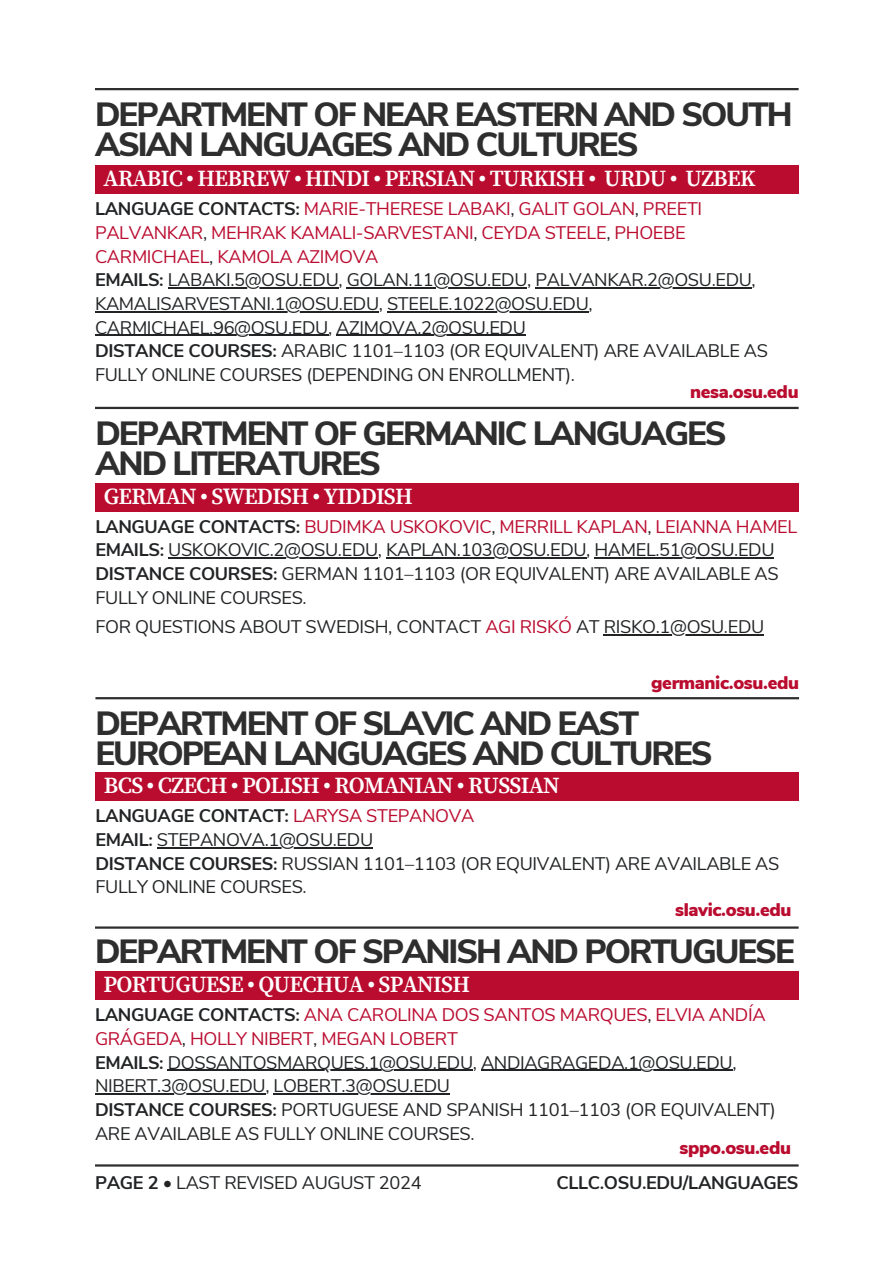
<style>
.page{position:relative;width:894px;height:1264px;background:#fff}
.page>*{position:absolute;margin:0;border:0;box-sizing:border-box;transform-origin:0 0}
.t1{font:800 33.45px/30.3px "Buckeye Sans 2";letter-spacing:-.06em;color:#2e2e2e}
.t2{font:600 22.65px "Buckeye Serif 2";letter-spacing:-.03em;color:#fff}
.t3{font:18.15px/23.7px "Buckeye Sans 2";letter-spacing:-.02em;color:#212325}
.t4{font:18.15px/23.7px "Buckeye Sans 2";letter-spacing:-.02em;color:#ba0c2f}
.t5{font:700 18.15px/23.7px "Buckeye Sans 2";letter-spacing:-.02em;color:#212325}
.t6{font:900 18.15px "Buckeye Sans 2";letter-spacing:-.02em;color:#ba0c2f}
.s1{font-weight:700;color:#212325}
.s2{color:#212325}
.s3{font-weight:700}
.s4{color:#ba0c2f}
.s5{font-weight:400;color:#ba0c2f}
.s6{font-weight:400}
</style>
<div class="page">
<hr style="left:95px;top:88px;width:703px;height:2px;background:#2e2e2e">
<hr style="left:95px;top:407px;width:703px;height:2px;background:#2e2e2e">
<hr style="left:95px;top:697px;width:703px;height:2px;background:#2e2e2e">
<hr style="left:95px;top:1164px;width:703px;height:2px;background:#2e2e2e">
<div style="left:95px;top:772px;width:703px;height:28px;background:#ba0c2f"></div>
<hr style="left:157px;top:847px;width:216px;height:1px;background:#212325">
<div style="left:95px;top:165px;width:703px;height:28px;background:#ba0c2f"></div>
<hr style="left:168px;top:287px;width:170px;height:1px;background:#212325">
<hr style="left:346px;top:287px;width:181px;height:1px;background:#212325">
<hr style="left:535px;top:287px;width:216px;height:1px;background:#212325">
<hr style="left:95px;top:311px;width:284px;height:1px;background:#212325">
<hr style="left:387px;top:311px;width:201px;height:1px;background:#212325">
<hr style="left:95px;top:335px;width:233px;height:1px;background:#212325">
<hr style="left:336px;top:335px;width:189px;height:1px;background:#212325">
<div style="left:95px;top:483px;width:703px;height:28px;background:#ba0c2f"></div>
<hr style="left:168px;top:557px;width:210px;height:2px;background:#212325">
<hr style="left:386px;top:557px;width:200px;height:2px;background:#212325">
<hr style="left:594px;top:557px;width:180px;height:2px;background:#212325">
<hr style="left:603px;top:634px;width:160px;height:1px;background:#212325">
<hr style="left:95px;top:926px;width:703px;height:2px;background:#2e2e2e">
<div style="left:95px;top:971px;width:703px;height:28px;background:#ba0c2f"></div>
<hr style="left:168px;top:1069px;width:304px;height:1px;background:#212325">
<hr style="left:481px;top:1069px;width:251px;height:1px;background:#212325">
<hr style="left:95px;top:1093px;width:170px;height:1px;background:#212325">
<hr style="left:273px;top:1093px;width:176px;height:1px;background:#212325">
<h2 class="t1" style="left:95px;top:99px;width:699px">DEPARTMENT OF NEAR EASTERN AND SOUTH<br>ASIAN LANGUAGES AND CULTURES</h2>
<h4 class="t2" style="left:103px;top:164px;width:653px">ARABIC • HEBREW • HINDI • PERSIAN • TURKISH • URDU • UZBEK</h4>
<h4 class="t4" style="left:95px;top:197px;width:662px"><span class="s1">LANGUAGE CONTACTS:</span> MARIE-THERESE LABAKI<span class="s2">,</span> GALIT GOLAN<span class="s2">,</span> PREETI PALVANKAR<span class="s2">,</span> MEHRAK KAMALI-SARVESTANI<span class="s2">,</span> CEYDA STEELE<span class="s2">,</span> PHOEBE CARMICHAEL<span class="s2">,</span> KAMOLA AZIMOVA<br><span class="s1">EMAILS:</span> <span class="s2">LABAKI.5@OSU.EDU, GOLAN.11@OSU.EDU, PALVANKAR.2@OSU.EDU,</span></h4>
<h2 class="t3" style="left:95px;top:292px;width:499px">KAMALISARVESTANI.1@OSU.EDU, STEELE.1022@OSU.EDU,</h2>
<p class="t3" style="left:95px;top:315px;width:432px">CARMICHAEL.96@OSU.EDU, AZIMOVA.2@OSU.EDU</p>
<h1 class="t3" style="left:95px;top:339px;width:674px"><span class="s3">DISTANCE COURSES:</span> ARABIC 1101–1103 (OR EQUIVALENT) ARE AVAILABLE AS<br>FULLY ONLINE COURSES (DEPENDING ON ENROLLMENT).</h1>
<h2 class="t6" style="left:689px;top:379px;width:110px">nesa.osu.edu</h2>
<p class="t1" style="left:95px;top:418px;width:632px">DEPARTMENT OF GERMANIC LANGUAGES<br>AND LITERATURES</p>
<p class="t2" style="left:104px;top:482px;width:310px">GERMAN • SWEDISH • YIDDISH</p>
<h4 class="t3" style="left:95px;top:514px;width:703px"><span class="s3">LANGUAGE CONTACTS:</span> <span class="s4">BUDIMKA USKOKOVIC</span>, <span class="s4">MERRILL KAPLAN</span>, <span class="s4">LEIANNA HAMEL </span><span class="s3">EMAILS:</span> USKOKOVIC.2@OSU.EDU, KAPLAN.103@OSU.EDU, HAMEL.51@OSU.EDU <span class="s3">DISTANCE COURSES:</span> GERMAN 1101–1103 (OR EQUIVALENT) ARE AVAILABLE AS FULLY ONLINE COURSES.</h4>
<p class="t3" style="left:95px;top:614px;width:670px">FOR QUESTIONS ABOUT SWEDISH, CONTACT <span class="s4">AGI RISKÓ</span> AT RISKO.1@OSU.EDU</p>
<p class="t6" style="left:651px;top:670px;width:149px">germanic.osu.edu</p>
<h1 class="t1" style="left:95px;top:708px;width:618px">DEPARTMENT OF SLAVIC AND EAST<br>EUROPEAN LANGUAGES AND CULTURES</h1>
<h1 class="t2" style="left:104px;top:771px;width:457px">BCS • CZECH • POLISH • ROMANIAN • RUSSIAN</h1>
<h2 class="t5" style="left:95px;top:804px;width:380px">LANGUAGE CONTACT: <span class="s5">LARYSA STEPANOVA<br></span>EMAIL: <span class="s6">STEPANOVA.1@OSU.EDU</span></h2>
<h4 class="t3" style="left:95px;top:851px;width:685px"><span class="s3">DISTANCE COURSES:</span> RUSSIAN 1101–1103 (OR EQUIVALENT) ARE AVAILABLE AS<br>FULLY ONLINE COURSES.</h4>
<p class="t6" style="left:675px;top:898px;width:118px">slavic.osu.edu</p>
<h1 class="t1" style="left:95px;top:936px;width:701px">DEPARTMENT OF SPANISH AND PORTUGUESE</h1>
<p class="t2" style="left:103px;top:970px;width:368px">PORTUGUESE • QUECHUA • SPANISH</p>
<p class="t3" style="left:95px;top:1003px;width:682px"><span class="s3">LANGUAGE CONTACTS:</span> <span class="s4">ANA CAROLINA DOS SANTOS MARQUES</span>, <span class="s4">ELVIA ANDÍA GRÁGEDA</span>, <span class="s4">HOLLY NIBERT</span>, <span class="s4">MEGAN LOBERT<br></span><span class="s3">EMAILS:</span> DOSSANTOSMARQUES.1@OSU.EDU, ANDIAGRAGEDA.1@OSU.EDU, NIBERT.3@OSU.EDU, LOBERT.3@OSU.EDU<br><span class="s3">DISTANCE COURSES:</span> PORTUGUESE AND SPANISH 1101–1103 (OR EQUIVALENT)<br>ARE AVAILABLE AS FULLY ONLINE COURSES.</p>
<p class="t6" style="left:679px;top:1136px;width:113px">sppo.osu.edu</p>
<p class="t3" style="left:95px;top:1171px;width:328px"><span class="s3">PAGE 2</span> • LAST REVISED AUGUST 2024</p>
<p class="t5" style="left:556px;top:1171px;width:244px">CLLC.OSU.EDU/LANGUAGES</p>
</div>
